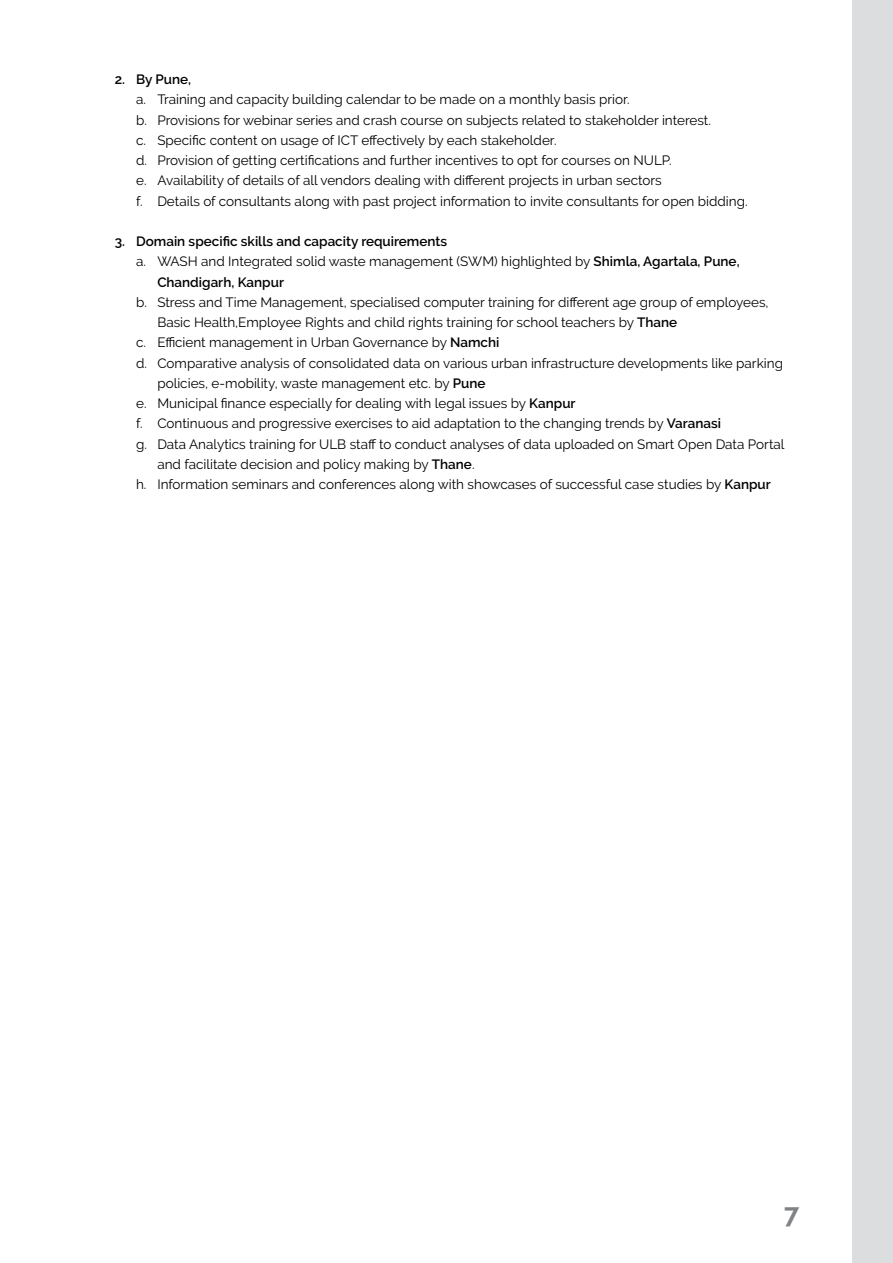
<style>
.page{position:relative;width:893px;height:1263px;background:#fff}
.page>*{position:absolute;margin:0;border:0;box-sizing:border-box;transform-origin:0 0}
.t1{font:700 27px "Raleway";color:#808285}
.t2{font:13.5px/20.2px "Raleway";color:#000}
.t3{font:600 13.5px "Raleway";color:#000}
.s1{font-weight:600}
</style>
<div class="page">
<div style="left:852px;top:0;width:41px;height:1263px;background:#dcddde"></div>
<p class="t3" style="left:115px;top:72px;width:78px">2. By Pune,</p>
<p class="t2" style="left:136px;top:89px;width:613px">a. Training and capacity building calendar to be made on a monthly basis prior.<br>b. Provisions for webinar series and crash course on subjects related to stakeholder interest.<br>c. Specific content on usage of ICT effectively by each stakeholder.<br>d. Provision of getting certifications and further incentives to opt for courses on NULP.<br>e. Availability of details of all vendors dealing with different projects in urban sectors<br>f. Details of consultants along with past project information to invite consultants for open bidding.</p>
<p class="t3" style="left:115px;top:234px;width:334px">3. Domain specific skills and capacity requirements</p>
<p class="t2" style="left:136px;top:251px;width:605px">a. WASH and Integrated solid waste management (SWM) highlighted by <span class="s1">Shimla, Agartala, Pune,</span></p>
<p class="t3" style="left:157px;top:274px;width:128px">Chandigarh, Kanpur</p>
<p class="t2" style="left:136px;top:292px;width:634px">b. Stress and Time Management, specialised computer training for different age group of employees,</p>
<p class="t2" style="left:157px;top:312px;width:521px">Basic Health,Employee Rights and child rights training for school teachers by <span class="s1">Thane</span></p>
<p class="t2" style="left:136px;top:332px;width:365px">c. Efficient management in Urban Governance by <span class="s1">Namchi</span></p>
<p class="t2" style="left:136px;top:353px;width:648px">d. Comparative analysis of consolidated data on various urban infrastructure developments like parking</p>
<p class="t2" style="left:157px;top:373px;width:330px">policies, e-mobility, waste management etc. by <span class="s1">Pune</span></p>
<p class="t2" style="left:136px;top:393px;width:441px">e. Municipal finance especially for dealing with legal issues by <span class="s1">Kanpur</span></p>
<p class="t2" style="left:136px;top:413px;width:586px">f. Continuous and progressive exercises to aid adaptation to the changing trends by <span class="s1">Varanasi</span></p>
<p class="t2" style="left:136px;top:434px;width:650px">g. Data Analytics training for ULB staff to conduct analyses of data uploaded on Smart Open Data Portal</p>
<p class="t2" style="left:157px;top:454px;width:319px">and facilitate decision and policy making by <span class="s1">Thane</span>.</p>
<p class="t2" style="left:136px;top:474px;width:636px">h. Information seminars and conferences along with showcases of successful case studies by <span class="s1">Kanpur</span></p>
<h1 class="t1" style="left:784px;top:1198px;width:17px">7</h1>
</div>
